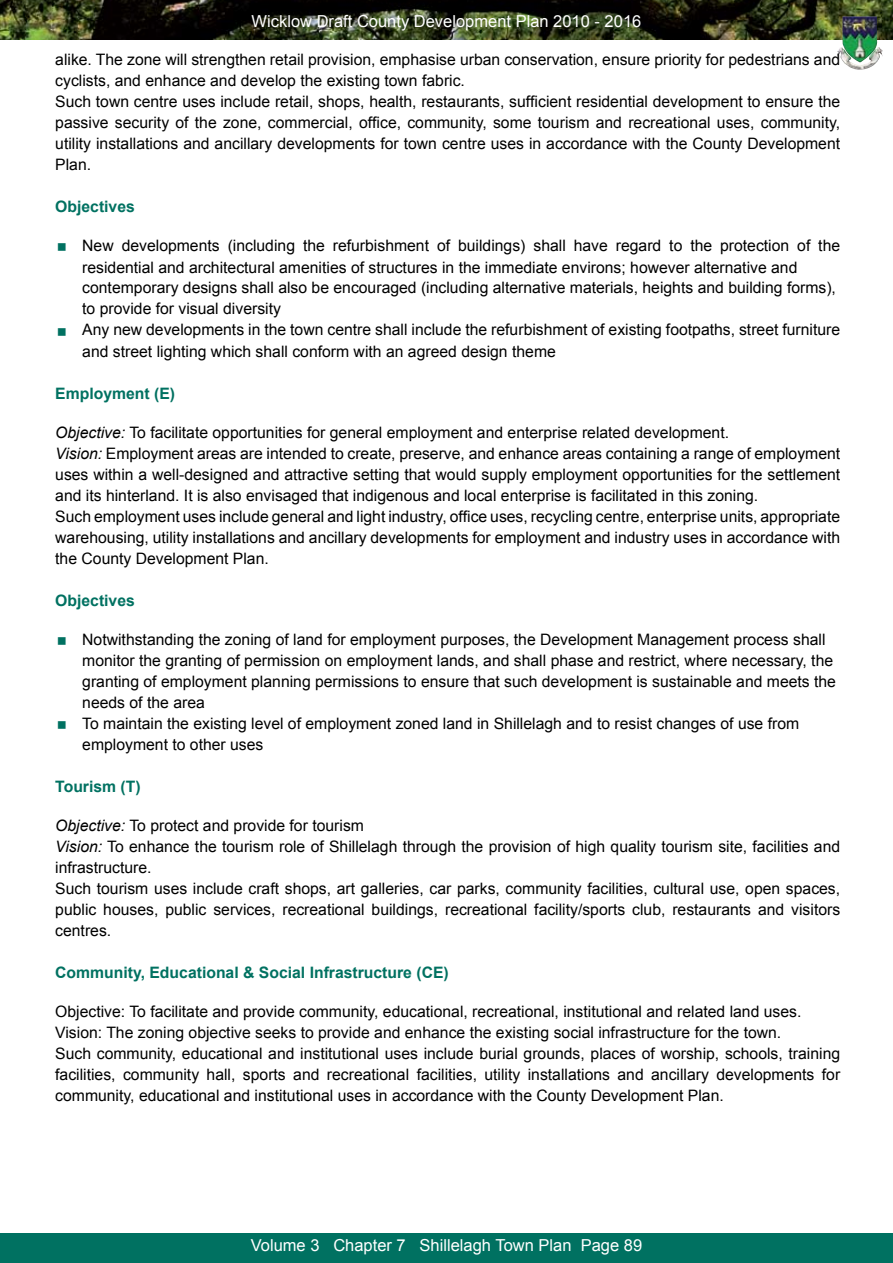
<style>
.page{position:relative;width:893px;height:1263px;background:#fff}
.page>*{position:absolute;margin:0;border:0;box-sizing:border-box;transform-origin:0 0}
.t1{font:16.5px "Arial";color:#fff}
.t2{font:16.5px "Times";color:#fff}
.t3{font:15.75px/21px "Arial";color:#000}
.t4{font:700 15.75px "Arial";color:#007161}
.s1{font-style:italic}
</style>
<div class="page">
<img style="left:0;top:0;width:893px;height:40px">
<img style="left:837px;top:16px;width:46px;height:54px">
<div style="left:0;top:1233px;width:893px;height:30px;background:#007161"></div>
<p class="t1" style="left:252px;top:11px;width:391px">Wicklow Draft County Development Plan 2010 - 2016</p>
<p class="t3" style="left:55px;top:50px;width:786px">alike. The zone will strengthen retail provision, emphasise urban conservation, ensure priority for pedestrians and cyclists, and enhance and develop the existing town fabric.<br>Such town centre uses include retail, shops, health, restaurants, sufficient residential development to ensure the passive security of the zone, commercial, office, community, some tourism and recreational uses, community, utility installations and ancillary developments for town centre uses in accordance with the County Development Plan.</p>
<p class="t4" style="left:55px;top:197px;width:81px">Objectives</p>
<p class="t3" style="left:82px;top:236px;width:759px">New developments (including the refurbishment of buildings) shall have regard to the protection of the residential and architectural amenities of structures in the immediate environs; however alternative and contemporary designs shall also be encouraged (including alternative materials, heights and building forms), to provide for visual diversity<br>Any new developments in the town centre shall include the refurbishment of existing footpaths, street furniture and street lighting which shall conform with an agreed design theme</p>
<p class="t4" style="left:55px;top:383px;width:121px">Employment (E)</p>
<p class="t3" style="left:55px;top:422px;width:786px"><span class="s1">Objective:</span> To facilitate opportunities for general employment and enterprise related development.<br><span class="s1">Vision:</span> Employment areas are intended to create, preserve, and enhance areas containing a range of employment uses within a well-designed and attractive setting that would supply employment opportunities for the settlement and its hinterland. It is also envisaged that indigenous and local enterprise is facilitated in this zoning.<br>Such employment uses include general and light industry, office uses, recycling centre, enterprise units, appropriate warehousing, utility installations and ancillary developments for employment and industry uses in accordance with the County Development Plan.</p>
<p class="t4" style="left:55px;top:590px;width:81px">Objectives</p>
<p class="t3" style="left:82px;top:629px;width:755px">Notwithstanding the zoning of land for employment purposes, the Development Management process shall monitor the granting of permission on employment lands, and shall phase and restrict, where necessary, the granting of employment planning permissions to ensure that such development is sustainable and meets the needs of the area<br>To maintain the existing level of employment zoned land in Shillelagh and to resist changes of use from employment to other uses</p>
<p class="t4" style="left:55px;top:776px;width:87px">Tourism (T)</p>
<p class="t3" style="left:55px;top:815px;width:786px"><span class="s1">Objective:</span> To protect and provide for tourism<br><span class="s1">Vision:</span> To enhance the tourism role of Shillelagh through the provision of high quality tourism site, facilities and infrastructure.<br>Such tourism uses include craft shops, art galleries, car parks, community facilities, cultural use, open spaces, public houses, public services, recreational buildings, recreational facility/sports club, restaurants and visitors centres.</p>
<p class="t4" style="left:55px;top:962px;width:395px">Community, Educational &amp; Social Infrastructure (CE)</p>
<p class="t3" style="left:55px;top:1001px;width:786px">Objective: To facilitate and provide community, educational, recreational, institutional and related land uses.<br>Vision: The zoning objective seeks to provide and enhance the existing social infrastructure for the town.<br>Such community, educational and institutional uses include burial grounds, places of worship, schools, training facilities, community hall, sports and recreational facilities, utility installations and ancillary developments for community, educational and institutional uses in accordance with the County Development Plan.</p>
<p class="t1" style="left:251px;top:1234px;width:393px">Volume 3 Chapter 7 Shillelagh Town Plan Page 89</p>
<p class="t2" style="left:424px;top:1229px;width:46px">Pag 1</p>
</div>
